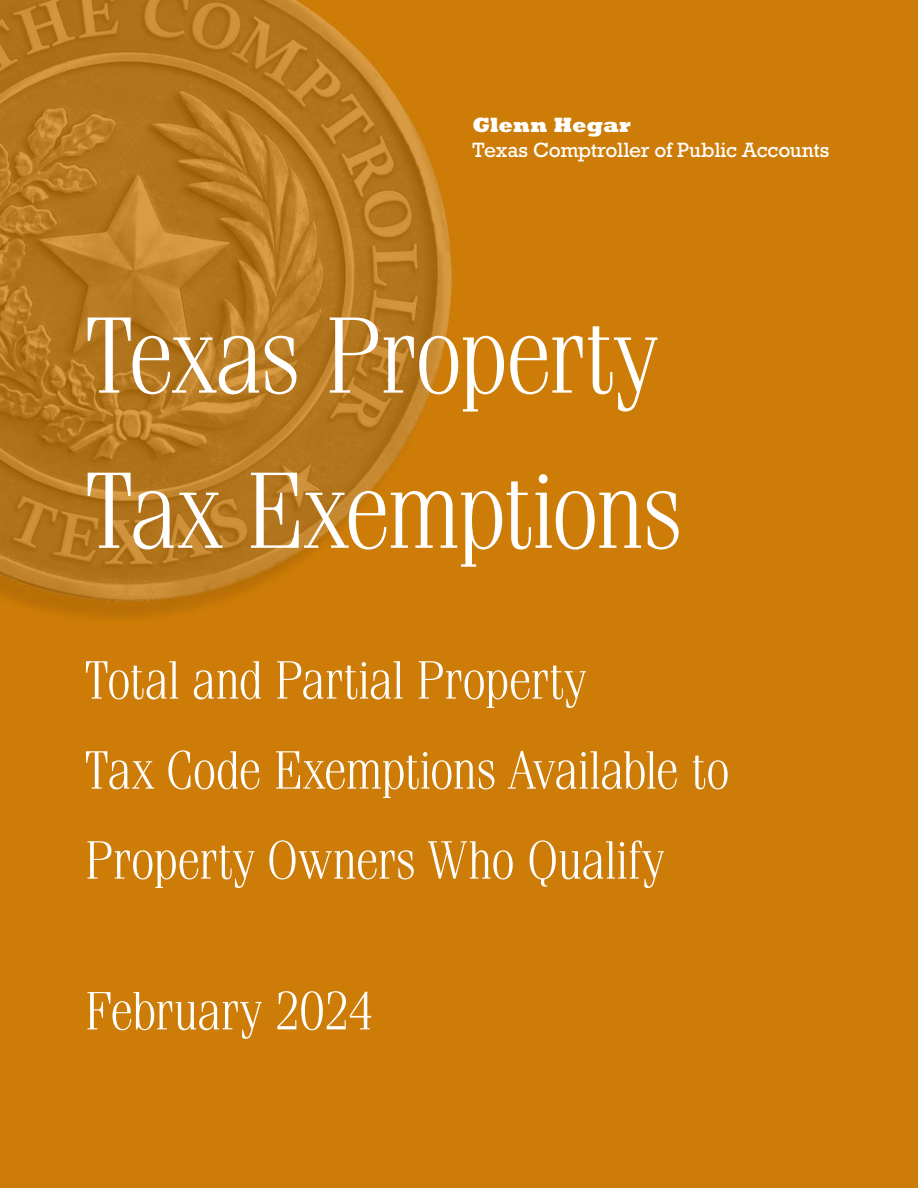
<style>
.page{position:relative;width:918px;height:1188px;background:#cd7c07}
.page>*{position:absolute;margin:0;border:0;box-sizing:border-box;transform-origin:0 0}
.H1__Cover_1___Title{font:300 108.6px/155.1px "Fenice Pro ITC";letter-spacing:-.045em;color:#fff;scale:.95 1}
.H2__Cover_2___SubTitle{font:300 54px/90px "Fenice Pro ITC";letter-spacing:-.03em;color:#fff;scale:.95 1}
.Cover_5__Texas_Comp{font:21px "Rockwell Std";letter-spacing:-.01em;color:#fff}
.Cover_4__Glenn_Hegar{font:800 21px "Rockwell Std";color:#fff}
</style>
<div class="page">
<img style="left:0;top:0;width:467px;height:622px">
<p class="Cover_4__Glenn_Hegar" style="left:472px;top:111px;width:160px">Glenn Hegar</p>
<p class="Cover_5__Texas_Comp" style="left:472px;top:138px;width:358px">Texas Comptroller of Public Accounts</p>
<h1 class="H1__Cover_1___Title" style="left:84px;top:277px;width:632px">Texas Property<br>Tax Exemptions</h1>
<h2 class="H2__Cover_2___SubTitle" style="left:84px;top:635px;width:681px">Total and Partial Property<br>Tax Code Exemptions Available to<br>Property Owners Who Qualify</h2>
<h2 class="H2__Cover_2___SubTitle" style="left:84px;top:966px;width:306px">February 2024</h2>
</div>
